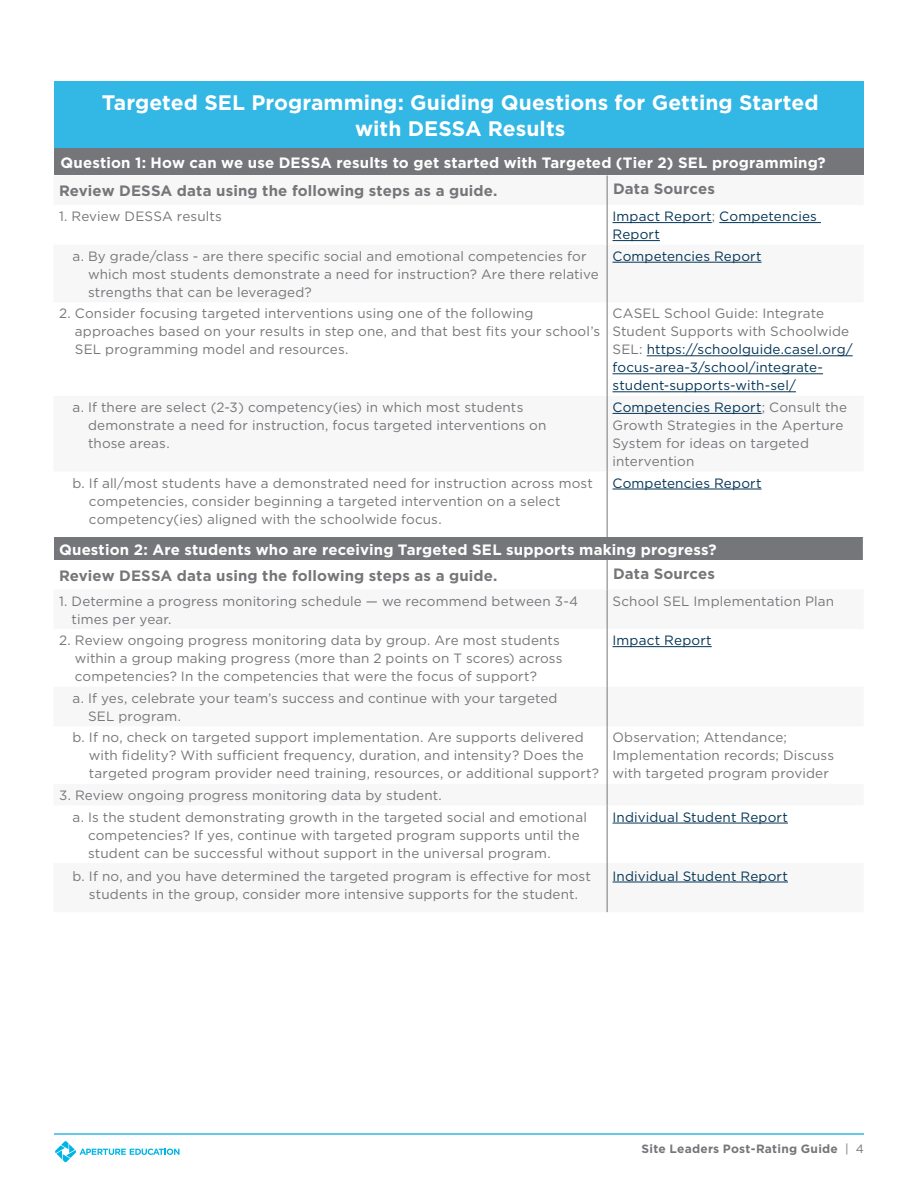
<style>
.page{position:relative;width:918px;height:1188px;background:#fff}
.page>*{position:absolute;margin:0;border:0;box-sizing:border-box;transform-origin:0 0}
.t1{font:700 21px/25.5px "Gotham";letter-spacing:.005em;color:#fff;text-align:center}
.Body_Text{font:700 15px "Gotham";letter-spacing:.01em;color:#fff}
.Body_Text-2{font:700 15px "Gotham";letter-spacing:.01em;color:#757679}
.Body_Text-3{font:13.5px/18px "Gotham";letter-spacing:.01em;color:#757679}
.Body_Text-4{font:13.5px/18px "Gotham";letter-spacing:.015em;color:#043555}
.t2{font:700 12px "Gotham";letter-spacing:.02em;color:#757679}
.s1{color:#757679}
.s2{color:#043555}
.s3{font-weight:400}
</style>
<div class="page">
<hr style="left:54px;top:1133px;width:810px;height:2px;background:#33b7e4">
<svg style="left:55px;top:1141px;width:124px;height:21px"></svg>
<div style="left:54px;top:81px;width:810px;height:67px;background:#33b7e4"></div>
<div style="left:54px;top:148px;width:810px;height:28px;background:#757679"></div>
<svg style="left:606px;top:176px;width:247px;height:736px"></svg>
<div style="left:54px;top:537px;width:810px;height:23px;background:#757679"></div>
<svg style="left:863px;top:537px;width:1px;height:23px"></svg>
<hr style="left:607px;top:175px;width:1px;height:30px;background:#757679">
<hr style="left:607px;top:205px;width:1px;height:40px;background:#757679">
<hr style="left:607px;top:245px;width:1px;height:57px;background:#757679">
<hr style="left:607px;top:302px;width:1px;height:94px;background:#757679">
<hr style="left:607px;top:396px;width:1px;height:75px;background:#757679">
<hr style="left:607px;top:471px;width:1px;height:66px;background:#757679">
<svg style="left:607px;top:560px;width:1px;height:29px"></svg>
<hr style="left:607px;top:589px;width:1px;height:40px;background:#757679">
<hr style="left:607px;top:629px;width:1px;height:58px;background:#757679">
<hr style="left:607px;top:687px;width:1px;height:39px;background:#757679">
<hr style="left:607px;top:726px;width:1px;height:58px;background:#757679">
<svg style="left:607px;top:784px;width:1px;height:21px"></svg>
<hr style="left:607px;top:805px;width:1px;height:58px;background:#757679">
<hr style="left:607px;top:863px;width:1px;height:49px;background:#757679">
<hr style="left:613px;top:222px;width:99px;height:1px;background:#043555">
<hr style="left:719px;top:222px;width:102px;height:1px;background:#043555">
<hr style="left:613px;top:240px;width:47px;height:1px;background:#043555">
<hr style="left:613px;top:262px;width:149px;height:1px;background:#043555">
<hr style="left:647px;top:355px;width:206px;height:1px;background:#043555">
<hr style="left:613px;top:373px;width:210px;height:1px;background:#043555">
<hr style="left:613px;top:391px;width:183px;height:1px;background:#043555">
<hr style="left:613px;top:413px;width:149px;height:1px;background:#043555">
<hr style="left:613px;top:489px;width:149px;height:1px;background:#043555">
<hr style="left:613px;top:646px;width:99px;height:1px;background:#043555">
<hr style="left:613px;top:823px;width:175px;height:1px;background:#043555">
<hr style="left:613px;top:882px;width:175px;height:1px;background:#043555">
<p class="t1" style="left:102px;top:90px;width:718px">Targeted SEL Programming: Guiding Questions for Getting Started with DESSA Results</p>
<p class="Body_Text" style="left:60px;top:154px;width:767px">Question 1: How can we use DESSA results to get started with Targeted (Tier 2) SEL programming?</p>
<p class="Body_Text-2" style="left:59px;top:182px;width:440px">Review DESSA data using the following steps as a guide.</p>
<p class="Body_Text-2" style="left:613px;top:180px;width:103px">Data Sources</p>
<p class="Body_Text-3" style="left:59px;top:207px;width:164px">1. Review DESSA results</p>
<p class="Body_Text-4" style="left:613px;top:207px;width:206px">Impact Report<span class="s1">;</span> Competencies<br>Report</p>
<p class="Body_Text-3" style="left:88px;top:247px;width:512px;text-indent:-16px">a. By grade/class - are there specific social and emotional competencies for which most students demonstrate a need for instruction? Are there relative strengths that can be leveraged?</p>
<p class="Body_Text-4" style="left:613px;top:247px;width:151px">Competencies Report</p>
<p class="Body_Text-3" style="left:75px;top:304px;width:527px;text-indent:-16px">2. Consider focusing targeted interventions using one of the following approaches based on your results in step one, and that best fits your school’s<br>SEL programming model and resources.</p>
<p class="Body_Text-4" style="left:613px;top:304px;width:242px"><span class="s1">CASEL School Guide: Integrate Student Supports with Schoolwide SEL:</span> https://schoolguide.casel.org/ focus-area-3/school/integrate&shy;student-supports-with-sel/</p>
<p class="Body_Text-3" style="left:88px;top:398px;width:460px;text-indent:-16px">a. If there are select (2-3) competency(ies) in which most students demonstrate a need for instruction, focus targeted interventions on those areas.</p>
<p class="Body_Text-3" style="left:613px;top:398px;width:236px"><span class="s2">Competencies Report</span>; Consult the<br>Growth Strategies in the Aperture<br>System for ideas on targeted intervention</p>
<p class="Body_Text-3" style="left:89px;top:474px;width:505px;text-indent:-16px">b. If all/most students have a demonstrated need for instruction across most competencies, consider beginning a targeted intervention on a select competency(ies) aligned with the schoolwide focus.</p>
<p class="Body_Text-4" style="left:613px;top:474px;width:151px">Competencies Report</p>
<p class="Body_Text" style="left:59px;top:541px;width:659px">Question 2: Are students who are receiving Targeted SEL supports making progress?</p>
<p class="Body_Text-2" style="left:59px;top:567px;width:440px">Review DESSA data using the following steps as a guide.</p>
<p class="Body_Text-2" style="left:613px;top:565px;width:103px">Data Sources</p>
<p class="Body_Text-3" style="left:72px;top:592px;width:508px;text-indent:-13px">1. Determine a progress monitoring schedule — we recommend between 3-4 times per year.</p>
<p class="Body_Text-3" style="left:613px;top:592px;width:223px">School SEL Implementation Plan</p>
<p class="Body_Text-3" style="left:75px;top:631px;width:489px;text-indent:-16px">2. Review ongoing progress monitoring data by group. Are most students within a group making progress (more than 2 points on T scores) across competencies? In the competencies that were the focus of support?</p>
<p class="Body_Text-4" style="left:613px;top:631px;width:101px">Impact Report</p>
<p class="Body_Text-3" style="left:88px;top:689px;width:471px;text-indent:-16px">a. If yes, celebrate your team’s success and continue with your targeted<br>SEL program.</p>
<p class="Body_Text-3" style="left:89px;top:728px;width:512px;text-indent:-16px">b. If no, check on targeted support implementation. Are supports delivered with fidelity? With sufficient frequency, duration, and intensity? Does the targeted program provider need training, resources, or additional support?</p>
<p class="Body_Text-3" style="left:613px;top:728px;width:223px">Observation; Attendance;<br>Implementation records; Discuss with targeted program provider</p>
<p class="Body_Text-3" style="left:59px;top:786px;width:384px">3. Review ongoing progress monitoring data by student.</p>
<p class="Body_Text-3" style="left:88px;top:808px;width:500px;text-indent:-16px">a. Is the student demonstrating growth in the targeted social and emotional competencies? If yes, continue with targeted program supports until the student can be successful without support in the universal program.</p>
<p class="Body_Text-4" style="left:613px;top:808px;width:177px">Individual Student Report</p>
<p class="Body_Text-3" style="left:73px;top:867px;width:520px;text-align:center">b. If no, and you have determined the targeted program is effective for most students in the group, consider more intensive supports for the student.</p>
<p class="Body_Text-4" style="left:613px;top:867px;width:177px">Individual Student Report</p>
<p class="t2" style="left:642px;top:1142px;width:224px">Site Leaders Post-Rating Guide <span class="s3">| 4</span></p>
</div>
